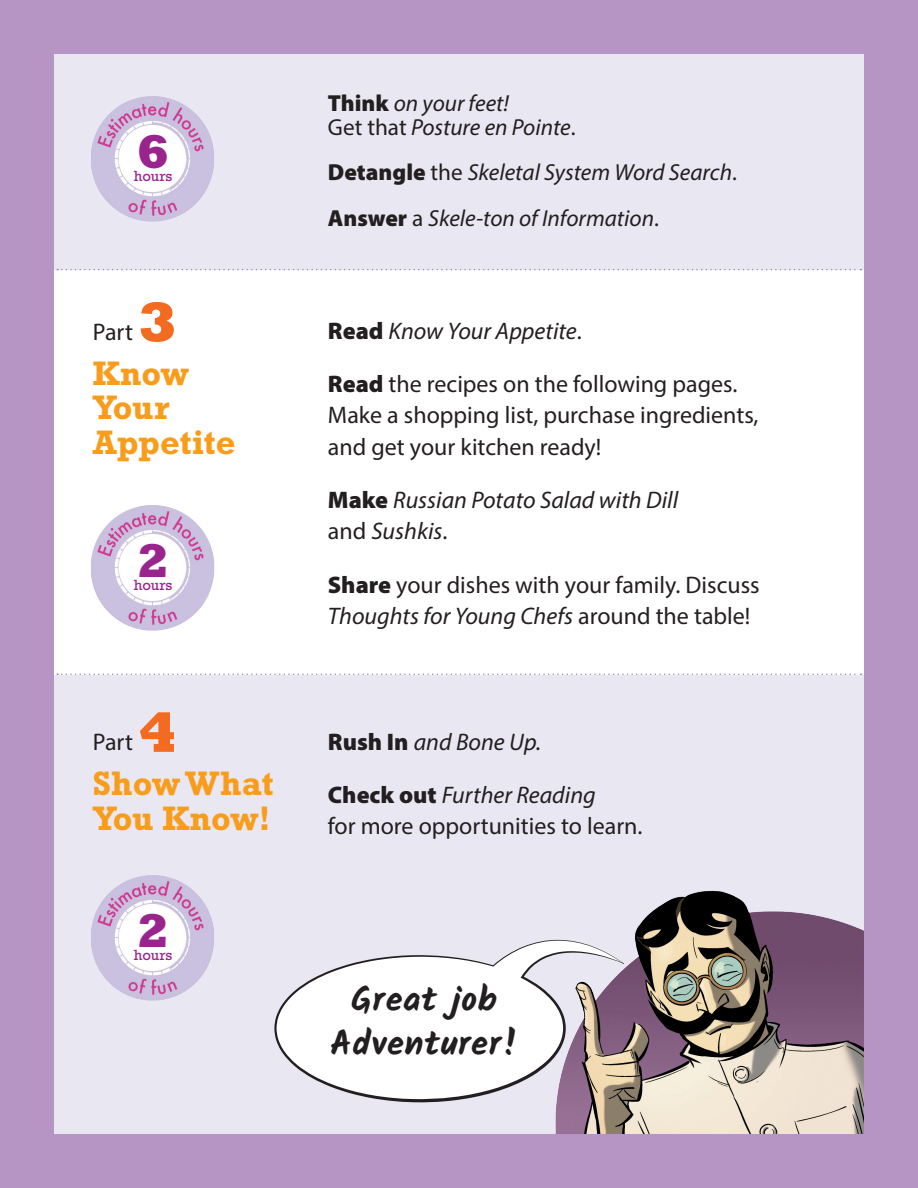
<style>
.page{position:relative;width:918px;height:1188px;background:#b695c5}
.page>*{position:absolute;margin:0;border:0;box-sizing:border-box;transform-origin:0 0}
.body_text_1{font:800 57px "Rockwell Std";color:#f36a21}
.t1{font:800 48px "Rockwell Std";color:#99248e}
.subtitle{font:700 34.5px/34.5px "Rockwell Std";color:#f89c1c}
.speech_text{font:700 34.5px/43.5px "Kalam";letter-spacing:.02em;color:#231f20;text-align:center}
.body_text_1-2{font:24px/31.5px "Myriad Pro";color:#231f20}
.body_text_1-3{font:italic 24px/31.5px "Myriad Pro";color:#231f20}
.body_text_1-4{font:italic 23.25px/24px "Myriad Pro";color:#231f20}
.t2{font:15px "Rockwell Std";color:#99248e}
.s1{font-weight:900;font-style:normal}
.s2{font-style:normal}
.s3{font-weight:900}
.s4{font-style:italic}
</style>
<div class="page">
<div style="left:54px;top:54px;width:810px;height:1080px;background:#fff"></div>
<div style="left:54px;top:675px;width:810px;height:459px;background:#e9e7f2"></div>
<svg style="left:57px;top:674px;width:804px;height:1px"></svg>
<img style="left:91px;top:875px;width:123px;height:126px">
<img style="left:91px;top:505px;width:124px;height:126px">
<div style="left:54px;top:54px;width:810px;height:216px;background:#e9e7f2"></div>
<svg style="left:57px;top:269px;width:804px;height:1px"></svg>
<img style="left:91px;top:96px;width:123px;height:126px">
<img style="left:555px;top:890px;width:309px;height:244px">
<svg style="left:554px;top:917px;width:70px;height:23px"></svg>
<svg style="left:274px;top:940px;width:350px;height:163px;fill:#fff"></svg>
<p class="t1" style="left:137px;top:121px;width:35px">6</p>
<p class="t2" style="left:134px;top:167px;width:40px">hours</p>
<p class="body_text_1" style="left:138px;top:287px;width:41px">3</p>
<p class="subtitle" style="left:93px;top:356px;width:144px">Know<br>Your<br>Appetite</p>
<p class="body_text_1-2" style="left:93px;top:316px;width:42px">Part</p>
<p class="t1" style="left:137px;top:530px;width:35px">2</p>
<p class="t2" style="left:134px;top:576px;width:40px">hours</p>
<p class="body_text_1" style="left:138px;top:697px;width:41px">4</p>
<p class="subtitle" style="left:93px;top:766px;width:182px">Show What<br>You Know!</p>
<p class="body_text_1-2" style="left:93px;top:726px;width:42px">Part</p>
<p class="t1" style="left:137px;top:901px;width:35px">2</p>
<p class="t2" style="left:134px;top:947px;width:40px">hours</p>
<p class="body_text_1-4" style="left:328px;top:91px;width:249px"><span class="s1">Think</span> on your feet!<br><span class="s2">Get that</span> Posture en Pointe<span class="s2">.</span></p>
<p class="body_text_1-4" style="left:328px;top:160px;width:411px"><span class="s1">Detangle</span> <span class="s2">the</span> Skeletal System Word Search<span class="s2">.</span></p>
<p class="body_text_1-4" style="left:328px;top:206px;width:332px"><span class="s1">Answer</span> <span class="s2">a</span> Skele-ton of Information<span class="s2">.</span></p>
<p class="body_text_1-3" style="left:328px;top:315px;width:255px"><span class="s1">Read</span> Know Your Appetite<span class="s2">.</span></p>
<p class="body_text_1-2" style="left:328px;top:368px;width:432px"><span class="s3">Read</span> the recipes on the following pages.<br>Make a shopping list, purchase ingredients, and get your kitchen ready!</p>
<p class="body_text_1-3" style="left:328px;top:484px;width:352px"><span class="s1">Make</span> Russian Potato Salad with Dill <span class="s2">and</span> Sushkis<span class="s2">.</span></p>
<p class="body_text_1-2" style="left:328px;top:568px;width:433px"><span class="s3">Share</span> your dishes with your family. Discuss<br><span class="s4">Thoughts for Young Chefs</span> around the table!</p>
<p class="body_text_1-3" style="left:328px;top:726px;width:215px"><span class="s1">Rush In</span> and Bone Up.</p>
<p class="body_text_1-2" style="left:328px;top:779px;width:316px"><span class="s3">Check out</span> <span class="s4">Further Reading<br></span>for more opportunities to learn.</p>
<p class="speech_text" style="left:330px;top:978px;width:190px">Great job<br>Adventurer!</p>
</div>
